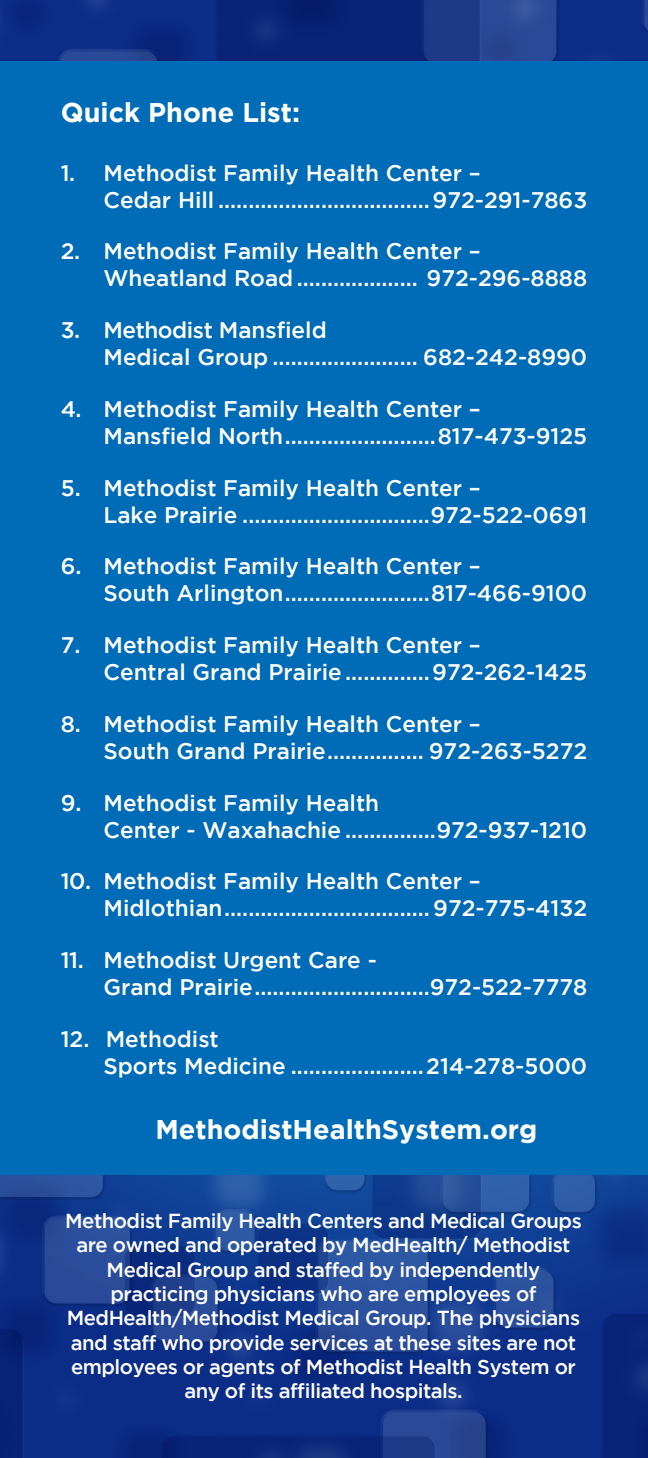
<style>
.page{position:relative;width:648px;height:1458px;background:#fff}
.page>*{position:absolute;margin:0;border:0;box-sizing:border-box;transform-origin:0 0}
.t1{font:700 27px "Gotham";color:#fff}
.t2{font:500 22.5px/27px "Gotham";color:#fff}
.t3{font:500 20.25px/24.3px "Gotham";letter-spacing:-.025em;color:#fff;text-align:center}
</style>
<div class="page">
<img style="left:0;top:0;width:648px;height:1458px">
<div style="left:0;top:61px;width:648px;height:1113px;background:#006bb6"></div>
<p class="t1" style="left:61px;top:97px;width:241px">Quick Phone List:</p>
<p class="t2" style="left:104px;top:159px;width:485px;text-indent:-43px">1. Methodist Family Health Center –<br>Cedar Hill ...................................972-291-7863</p>
<p class="t2" style="left:104px;top:237px;width:485px;text-indent:-43px">2. Methodist Family Health Center –<br>Wheatland Road.................... 972-296-8888</p>
<p class="t2" style="left:103px;top:316px;width:485px;text-indent:-43px">3. Methodist Mansfield<br>Medical Group ........................ 682-242-8990</p>
<p class="t2" style="left:104px;top:395px;width:485px;text-indent:-43px">4. Methodist Family Health Center –<br>Mansfield North.........................817-473-9125</p>
<p class="t2" style="left:104px;top:474px;width:485px;text-indent:-43px">5. Methodist Family Health Center –<br>Lake Prairie ...............................972-522-0691</p>
<p class="t2" style="left:104px;top:552px;width:485px;text-indent:-43px">6. Methodist Family Health Center –<br>South Arlington........................817-466-9100</p>
<p class="t2" style="left:104px;top:631px;width:485px;text-indent:-43px">7. Methodist Family Health Center –<br>Central Grand Prairie ..............972-262-1425</p>
<p class="t2" style="left:104px;top:710px;width:485px;text-indent:-43px">8. Methodist Family Health Center –<br>South Grand Prairie................ 972-263-5272</p>
<p class="t2" style="left:104px;top:789px;width:485px;text-indent:-43px">9. Methodist Family Health<br>Center - Waxahachie ...............972-937-1210</p>
<p class="t2" style="left:104px;top:867px;width:485px;text-indent:-43px">10. Methodist Family Health Center –<br>Midlothian..................................972-775-4132</p>
<p class="t2" style="left:104px;top:946px;width:485px;text-indent:-43px">11. Methodist Urgent Care -<br>Grand Prairie.............................972-522-7778</p>
<p class="t2" style="left:104px;top:1025px;width:485px;text-indent:-43px">12. Methodist<br>Sports Medicine ......................214-278-5000</p>
<p class="t1" style="left:156px;top:1114px;width:383px">MethodistHealthSystem.org</p>
<p class="t3" style="left:65px;top:1208px;width:518px">Methodist Family Health Centers and Medical Groups are owned and operated by MedHealth/ Methodist Medical Group and staffed by independently practicing physicians who are employees of MedHealth/Methodist Medical Group. The physicians and staff who provide services at these sites are not employees or agents of Methodist Health System or any of its affiliated hospitals.</p>
</div>
